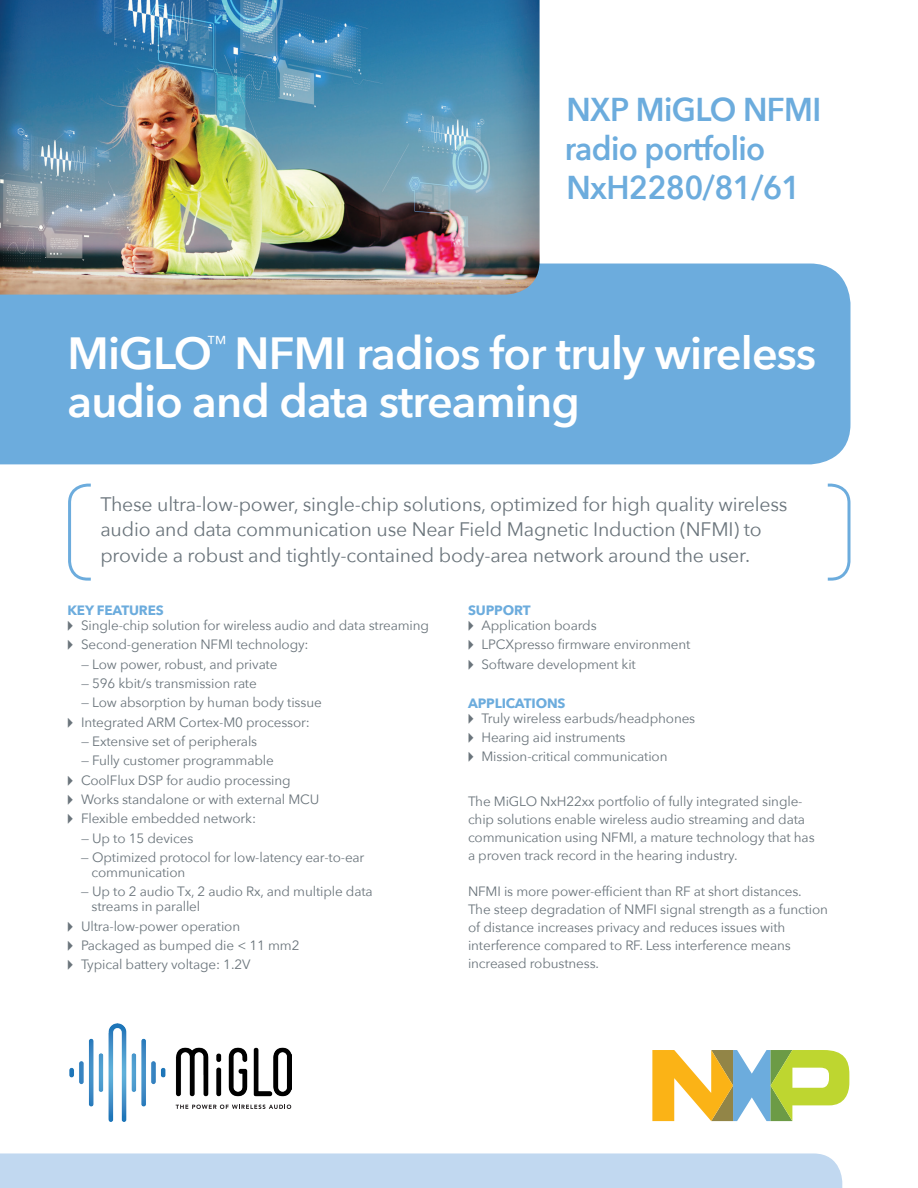
<style>
.page{position:relative;width:918px;height:1188px;background:#fff}
.page>*{position:absolute;margin:0;border:0;box-sizing:border-box;transform-origin:0 0}
.t1{font:600 45px/48px "Avenir Next";letter-spacing:-.02em;color:#fff}
.t2{font:600 33px/39px "Avenir Next";letter-spacing:-.02em;color:#6cacdd;scale:.95 1}
.t3{font:20.1px "Avenir Next";color:#fff}
.t4{font:19.5px/25.5px "Avenir Next";letter-spacing:-.01em;color:#6a747b}
.t5{font:13.5px/18px "Avenir Next";letter-spacing:-.01em;color:#6a747b}
.t6{font:700 13.5px "Avenir Next";letter-spacing:-.01em;color:#6cacdd}
</style>
<div class="page">
<div style="left:0;top:264px;width:851px;height:200px;background:#6cacdd"></div>
<img style="left:0;top:0;width:540px;height:295px">
<svg style="left:68px;top:483px;width:783px;height:98px"></svg>
<div style="left:0;top:1153px;width:842px;height:35px;background:#c1d8f0"></div>
<svg style="left:652px;top:1050px;width:197px;height:71px"></svg>
<img style="left:70px;top:1024px;width:221px;height:97px">
<svg style="left:176px;top:1105px;width:115px;height:4px"></svg>
<p class="t2" style="left:565px;top:89px;width:272px">NXP MiGLO NFMI radio portfolio</p>
<p class="t2" style="left:566px;top:167px;width:248px">NxH2280/81/61</p>
<p class="t1" style="left:68px;top:328px;width:750px;text-indent:167px">NFMI radios for truly wireless audio and data streaming</p>
<p class="t1" style="left:68px;top:328px;width:146px">MiGLO</p>
<p class="t3" style="left:207px;top:326px;width:22px">™</p>
<p class="t4" style="left:100px;top:491px;width:689px">These ultra-low-power, single-chip solutions, optimized for high quality wireless audio and data communication use Near Field Magnetic Induction (NFMI) to provide a robust and tightly-contained body-area network around the user.</p>
<p class="t6" style="left:68px;top:599px;width:98px">KEY FEATURES</p>
<p class="t5" style="left:68px;top:616px;width:363px">◆ Single-chip solution for wireless audio and data streaming</p>
<p class="t5" style="left:68px;top:635px;width:243px">◆ Second-generation NFMI technology:</p>
<p class="t5" style="left:81px;top:654px;width:198px">— Low power, robust, and private</p>
<p class="t5" style="left:81px;top:674px;width:177px">— 596 kbit/s transmission rate</p>
<p class="t5" style="left:81px;top:693px;width:242px">— Low absorption by human body tissue</p>
<p class="t5" style="left:68px;top:712px;width:244px">◆ Integrated ARM Cortex-M0 processor:</p>
<p class="t5" style="left:81px;top:732px;width:178px">— Extensive set of peripherals</p>
<p class="t5" style="left:81px;top:751px;width:194px">— Fully customer programmable</p>
<p class="t5" style="left:68px;top:770px;width:225px">◆ CoolFlux DSP for audio processing</p>
<p class="t5" style="left:68px;top:790px;width:253px">◆ Works standalone or with external MCU</p>
<p class="t5" style="left:68px;top:809px;width:190px">◆ Flexible embedded network:</p>
<p class="t5" style="left:81px;top:828px;width:114px">— Up to 15 devices</p>
<p class="t5" style="left:92px;top:849px;width:274px;line-height:15px;text-indent:-11px">— Optimized protocol for low-latency ear-to-ear communication</p>
<p class="t5" style="left:92px;top:883px;width:283px;line-height:15px;text-indent:-11px">— Up to 2 audio Tx, 2 audio Rx, and multiple data streams in parallel</p>
<p class="t5" style="left:68px;top:916px;width:174px">◆ Ultra-low-power operation</p>
<p class="t5" style="left:68px;top:936px;width:234px">◆ Packaged as bumped die &lt; 11 mm2</p>
<p class="t5" style="left:68px;top:955px;width:184px">◆ Typical battery voltage: 1.2V</p>
<p class="t6" style="left:468px;top:599px;width:64px">SUPPORT</p>
<p class="t5" style="left:468px;top:616px;width:130px">◆ Application boards</p>
<p class="t5" style="left:468px;top:635px;width:224px">◆ LPCXpresso firmware environment</p>
<p class="t5" style="left:468px;top:654px;width:169px">◆ Software development kit</p>
<p class="t6" style="left:468px;top:691px;width:99px">APPLICATIONS</p>
<p class="t5" style="left:468px;top:708px;width:229px">◆ Truly wireless earbuds/headphones</p>
<p class="t5" style="left:468px;top:728px;width:159px">◆ Hearing aid instruments</p>
<p class="t5" style="left:468px;top:747px;width:201px">◆ Mission-critical communication</p>
<p class="t5" style="left:468px;top:792px;width:348px">The MiGLO NxH22xx portfolio of fully integrated single&shy;chip solutions enable wireless audio streaming and data communication using NFMI, a mature technology that has a proven track record in the hearing industry.</p>
<p class="t5" style="left:468px;top:882px;width:362px">NFMI is more power-efficient than RF at short distances.<br>The steep degradation of NMFI signal strength as a function of distance increases privacy and reduces issues with interference compared to RF. Less interference means increased robustness.</p>
</div>
